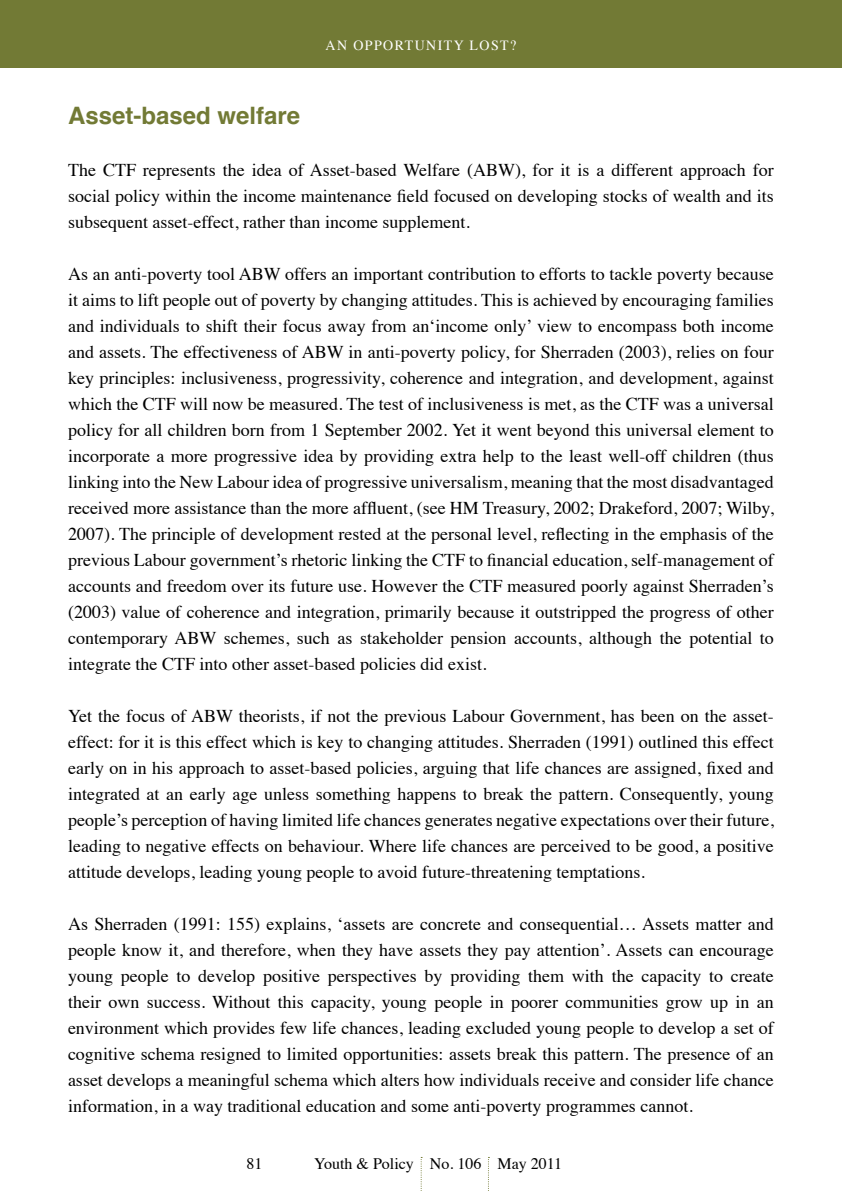
<style>
.page{position:relative;width:842px;height:1191px;background:#fff}
.page>*{position:absolute;margin:0;border:0;box-sizing:border-box;transform-origin:0 0}
.t1{font:700 24px "Helvetica";color:#727a35}
.t2{font:18px/26px "Times";color:#000;text-align:justify}
.t3{font:16px "Times";color:#000}
.t4{font:14px "Times";letter-spacing:.1em;color:#fff}
</style>
<div class="page">
<svg style="left:421px;top:1157px;width:1px;height:34px"></svg>
<svg style="left:488px;top:1157px;width:1px;height:34px"></svg>
<div style="left:0;top:0;width:842px;height:68px;background:#727a35"></div>
<p class="t4" style="left:325px;top:32px;width:39px">An Opp</p>
<p class="t4" style="left:383px;top:32px;width:135px">ortunity Lost ?</p>
<h1 class="t1" style="left:68px;top:96px;width:234px">Asset-based welfare</h1>
<p class="t2" style="left:68px;top:155px;width:707px">The CTF represents the idea of Asset-based Welfare (ABW), for it is a different approach for social policy within the income maintenance field focused on developing stocks of wealth and its subsequent asset-effect, rather than income supplement.</p>
<p class="t2" style="left:68px;top:259px;width:707px">As an anti-poverty tool ABW offers an important contribution to efforts to tackle poverty because it aims to lift people out of poverty by changing attitudes. This is achieved by encouraging families and individuals to shift their focus away from an‘income only’ view to encompass both income and assets. The effectiveness of ABW in anti-poverty policy, for Sherraden (2003), relies on four key principles: inclusiveness, progressivity, coherence and integration, and development, against which the CTF will now be measured. The test of inclusiveness is met, as the CTF was a universal policy for all children born from 1 September 2002. Yet it went beyond this universal element to incorporate a more progressive idea by providing extra help to the least well-off children (thus linking into the New Labour idea of progressive universalism, meaning that the most disadvantaged received more assistance than the more affluent, (see HM Treasury, 2002; Drakeford, 2007; Wilby, 2007). The principle of development rested at the personal level, reflecting in the emphasis of the previous Labour government’s rhetoric linking the CTF to financial education, self-management of accounts and freedom over its future use. However the CTF measured poorly against Sherraden’s (2003) value of coherence and integration, primarily because it outstripped the progress of other contemporary ABW schemes, such as stakeholder pension accounts, although the potential to integrate the CTF into other asset-based policies did exist.</p>
<p class="t2" style="left:68px;top:701px;width:707px">Yet the focus of ABW theorists, if not the previous Labour Government, has been on the asset&shy;effect: for it is this effect which is key to changing attitudes. Sherraden (1991) outlined this effect early on in his approach to asset-based policies, arguing that life chances are assigned, fixed and integrated at an early age unless something happens to break the pattern. Consequently, young people’s perception of having limited life chances generates negative expectations over their future, leading to negative effects on behaviour. Where life chances are perceived to be good, a positive attitude develops, leading young people to avoid future-threatening temptations.</p>
<p class="t2" style="left:68px;top:909px;width:708px">As Sherraden (1991: 155) explains, ‘assets are concrete and consequential… Assets matter and people know it, and therefore, when they have assets they pay attention’. Assets can encourage young people to develop positive perspectives by providing them with the capacity to create their own success. Without this capacity, young people in poorer communities grow up in an environment which provides few life chances, leading excluded young people to develop a set of cognitive schema resigned to limited opportunities: assets break this pattern. The presence of an asset develops a meaningful schema which alters how individuals receive and consider life chance information, in a way traditional education and some anti-poverty programmes cannot.</p>
<p class="t3" style="left:247px;top:1148px;width:17px">81</p>
<p class="t3" style="left:314px;top:1148px;width:250px">Youth &amp; Policy No. 106 May 2011</p>
</div>
